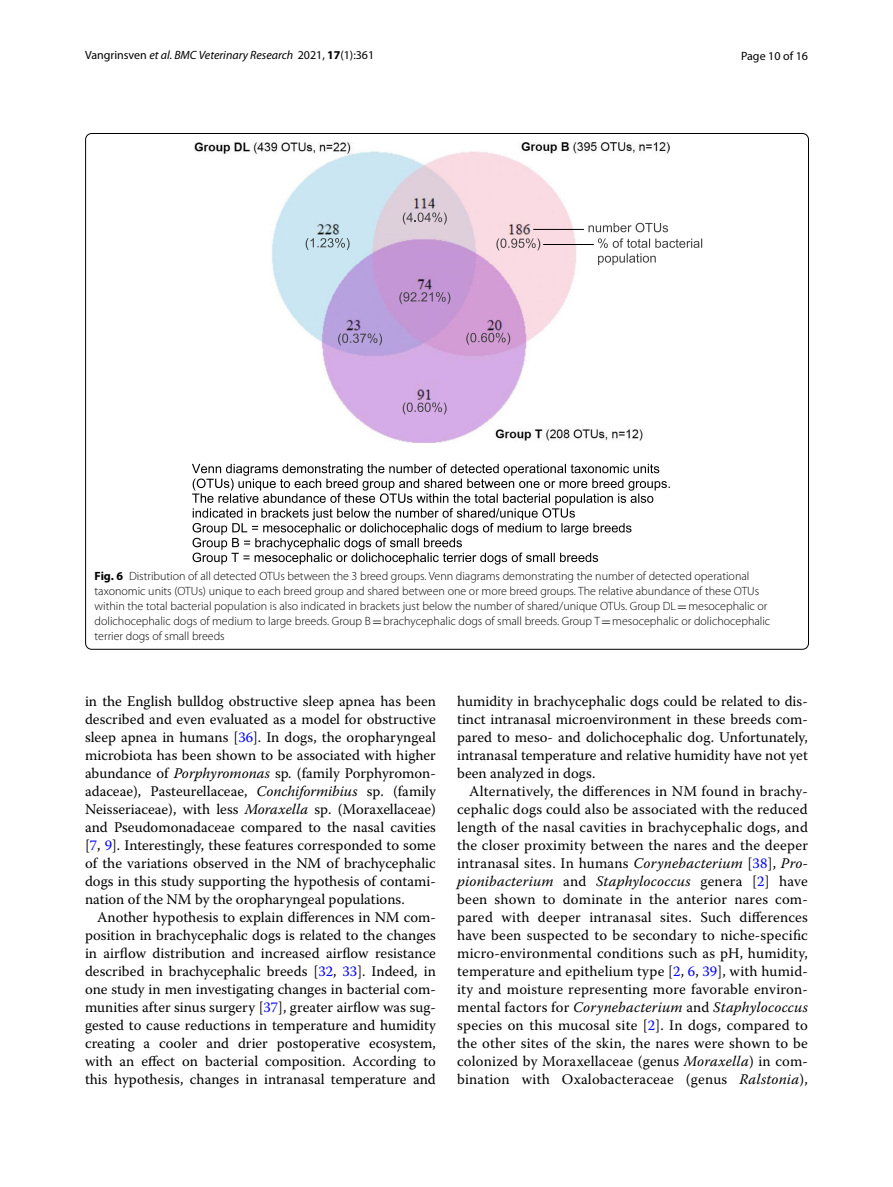
<style>
.page{position:relative;width:893px;height:1187px;background:#fff}
.page>*{position:absolute;margin:0;border:0;box-sizing:border-box;transform-origin:0 0}
.t1{font:14.7px/18px "Warnock Pro";color:#000;text-align:justify}
.t2{font:300 12px/15px "Myriad Pro";color:#000}
.t3{font:italic 12px "Myriad Pro";color:#000}
.t4{font:12px "Myriad Pro";color:#000}
.s1{font-style:normal}
.s2{font-weight:700;font-style:normal}
.s3{font-weight:700}
.s4{font-family:"MTSY";font-weight:400}
.s5{color:#00f}
.s6{font-style:italic}
</style>
<div class="page">
<img style="left:195px;top:142px;width:475px;height:300px">
<svg style="left:192px;top:463px;width:478px;height:101px"></svg>
<svg style="left:496px;top:238px;width:44px;height:12px"></svg>
<svg style="left:403px;top:212px;width:44px;height:12px"></svg>
<svg style="left:306px;top:238px;width:44px;height:12px"></svg>
<svg style="left:399px;top:292px;width:51px;height:12px"></svg>
<svg style="left:403px;top:402px;width:44px;height:12px"></svg>
<svg style="left:466px;top:333px;width:44px;height:12px"></svg>
<svg style="left:338px;top:333px;width:44px;height:12px"></svg>
<hr style="left:533px;top:229px;width:51px;height:1px;background:#000">
<hr style="left:543px;top:244px;width:51px;height:1px;background:#000">
<svg style="left:588px;top:223px;width:80px;height:9px"></svg>
<svg style="left:598px;top:238px;width:104px;height:27px"></svg>
<p class="t3" style="left:85px;top:48px;width:291px"><span class="s1">Vangrinsven</span> et al. BMC Veterinary Research <span class="s1">2021,</span> <span class="s2">17</span><span class="s1">(1):361</span></p>
<p class="t4" style="left:741px;top:48px;width:68px">Page 10 of 16</p>
<p class="t2" style="left:95px;top:568px;width:677px"><span class="s3">Fig. 6</span> Distribution of all detected OTUs between the 3 breed groups. Venn diagrams demonstrating the number of detected operational taxonomic units (OTUs) unique to each breed group and shared between one or more breed groups. The relative abundance of these OTUs within the total bacterial population is also indicated in brackets just below the number of shared/unique OTUs. Group DL<span class="s4">=</span>mesocephalic or dolichocephalic dogs of medium to large breeds. Group B<span class="s4">=</span>brachycephalic dogs of small breeds. Group T<span class="s4">=</span>mesocephalic or dolichocephalic terrier dogs of small breeds</p>
<p class="t1" style="left:85px;top:691px;width:352px">in the English bulldog obstructive sleep apnea has been described and even evaluated as a model for obstructive sleep apnea in humans [<span class="s5">36</span>]. In dogs, the oropharyngeal microbiota has been shown to be associated with higher abundance of <span class="s6">Porphyromonas</span> sp<span class="s6">.</span> (family Porphyromon&shy;adaceae), Pasteurellaceae, <span class="s6">Conchiformibius</span> sp. (family Neisseriaceae), with less <span class="s6">Moraxella</span> sp. (Moraxellaceae) and Pseudomonadaceae compared to the nasal cavities [<span class="s5">7</span>, <span class="s5">9</span>]. Interestingly, these features corresponded to some of the variations observed in the NM of brachycephalic dogs in this study supporting the hypothesis of contami&shy;nation of the NM by the oropharyngeal populations.</p>
<p class="t1" style="left:85px;top:907px;width:352px;text-indent:12px">Another hypothesis to explain differences in NM com&shy;position in brachycephalic dogs is related to the changes in airflow distribution and increased airflow resistance described in brachycephalic breeds [<span class="s5">32</span>, <span class="s5">33</span>]. Indeed, in one study in men investigating changes in bacterial com&shy;munities after sinus surgery [<span class="s5">37</span>], greater airflow was sug&shy;gested to cause reductions in temperature and humidity creating a cooler and drier postoperative ecosystem, with an effect on bacterial composition. According to this hypothesis, changes in intranasal temperature and</p>
<p class="t1" style="left:457px;top:691px;width:352px">humidity in brachycephalic dogs could be related to dis&shy;tinct intranasal microenvironment in these breeds com&shy;pared to meso- and dolichocephalic dog. Unfortunately, intranasal temperature and relative humidity have not yet been analyzed in dogs.</p>
<p class="t1" style="left:457px;top:781px;width:352px;text-indent:12px">Alternatively, the differences in NM found in brachy&shy;cephalic dogs could also be associated with the reduced length of the nasal cavities in brachycephalic dogs, and the closer proximity between the nares and the deeper intranasal sites. In humans <span class="s6">Corynebacterium</span> [<span class="s5">38</span>], <span class="s6">Pro&shy;pionibacterium</span> and <span class="s6">Staphylococcus</span> genera [<span class="s5">2</span>] have been shown to dominate in the anterior nares com&shy;pared with deeper intranasal sites. Such differences have been suspected to be secondary to niche-specific micro-environmental conditions such as pH, humidity, temperature and epithelium type [<span class="s5">2</span>, <span class="s5">6</span>, <span class="s5">39</span>], with humid&shy;ity and moisture representing more favorable environ&shy;mental factors for <span class="s6">Corynebacterium</span> and <span class="s6">Staphylococcus </span>species on this mucosal site [<span class="s5">2</span>]. In dogs, compared to the other sites of the skin, the nares were shown to be colonized by Moraxellaceae (genus <span class="s6">Moraxella</span>) in com&shy;bination with Oxalobacteraceae (genus <span class="s6">Ralstonia</span>),</p>
</div>
